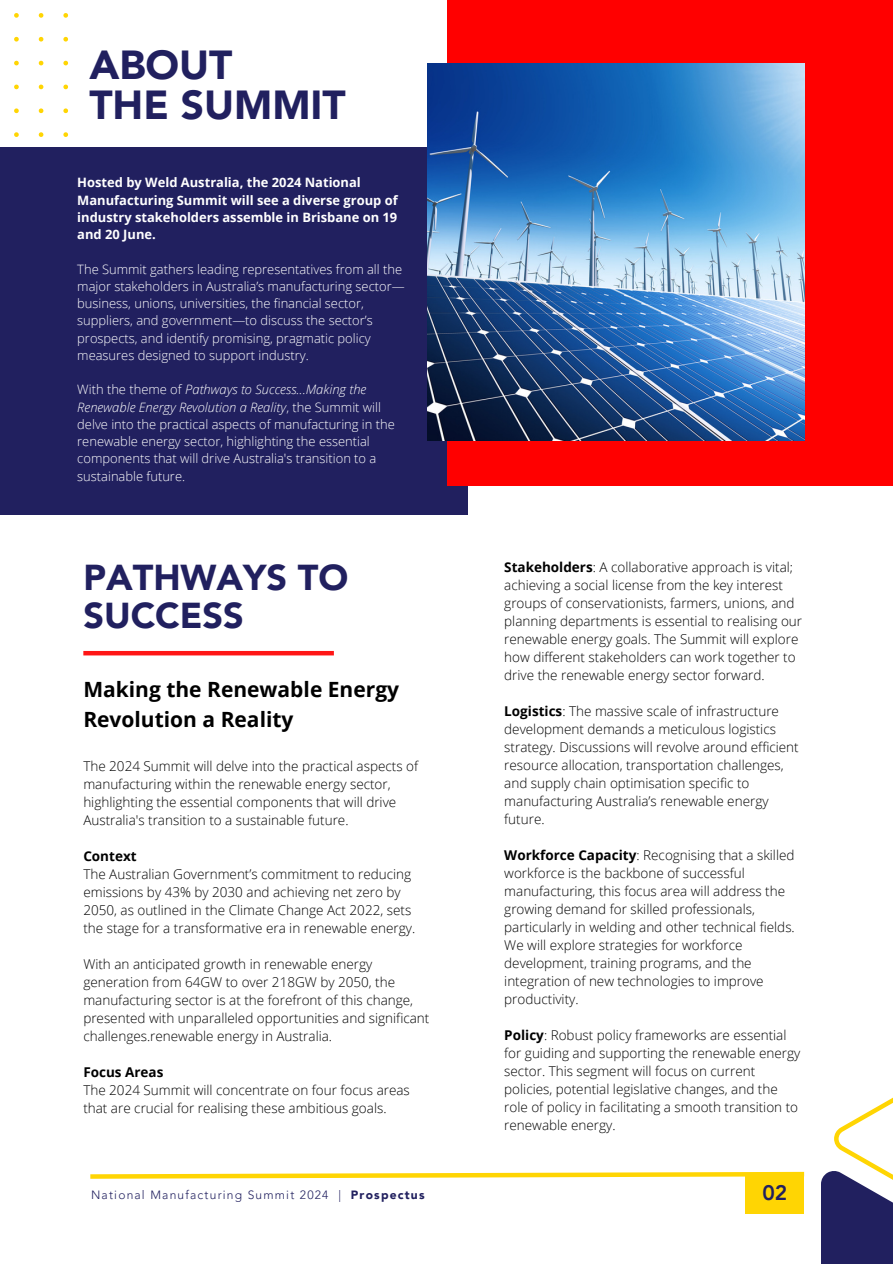
<style>
.page{position:relative;width:893px;height:1264px;background:#fff}
.page>*{position:absolute;margin:0;border:0;box-sizing:border-box;transform-origin:0 0}
.t1{font:900 40.5px "Avenir LT Pro";color:#21205f}
.t2{font:900 36px/38.2px "Avenir LT Pro";color:#21205f}
.t3{font:700 21px/29.2px "Open Sans";color:#000}
.t4{font:800 21px "Avenir LT Pro";color:#21205f}
.t5{font:300 13.5px/18px "Open Sans";color:#000}
.t6{font:700 13.5px "Open Sans";color:#000}
.t7{font:300 12.9px/17.2px "Open Sans";color:#fff}
.t8{font:700 12.9px/17.2px "Open Sans";color:#fff}
.t9{font:300 12px "Avenir LT Pro";letter-spacing:.1em;color:#21205f}
.s1{font-style:italic}
.s2{font-weight:700}
.s3{font-weight:900}
</style>
<div class="page">
<div style="left:820px;top:1170px;width:72px;height:93px;background:#21205f"></div>
<svg style="left:90px;top:1171px;width:715px;height:8px"></svg>
<div style="left:745px;top:1175px;width:59px;height:38px;background:#ffd503"></div>
<svg style="left:834px;top:1098px;width:58px;height:104px"></svg>
<div style="left:0;top:147px;width:467px;height:367px;background:#21205f"></div>
<div style="left:447px;top:0;width:445px;height:486px;background:#f00"></div>
<img style="left:427px;top:64px;width:377px;height:376px">
<svg style="left:14px;top:13px;width:54px;height:124px"></svg>
<hr style="left:83px;top:651px;width:251px;height:4px;background:#ff1616">
<p class="t1" style="left:89px;top:49px;width:145px">ABOUT</p>
<p class="t1" style="left:89px;top:88px;width:258px">THE SUMMIT</p>
<p class="t8" style="left:77px;top:174px;width:322px">Hosted by Weld Australia, the 2024 National Manufacturing Summit will see a diverse group of industry stakeholders assemble in Brisbane on 19 and 20 June.</p>
<p class="t7" style="left:77px;top:260px;width:329px">The Summit gathers leading representatives from all the major stakeholders in Australia’s manufacturing sector— business, unions, universities, the financial sector, suppliers, and government—to discuss the sector’s prospects, and identify promising, pragmatic policy measures designed to support industry.</p>
<p class="t7" style="left:77px;top:381px;width:319px">With the theme of <span class="s1">Pathways to Success...Making the Renewable Energy Revolution a Reality</span>, the Summit will delve into the practical aspects of manufacturing in the renewable energy sector, highlighting the essential components that will drive Australia's transition to a sustainable future.</p>
<p class="t2" style="left:83px;top:562px;width:267px">PATHWAYS TO<br>SUCCESS</p>
<p class="t3" style="left:83px;top:674px;width:317px">Making the Renewable Energy<br>Revolution a Reality</p>
<p class="t5" style="left:83px;top:756px;width:336px">The 2024 Summit will delve into the practical aspects of manufacturing within the renewable energy sector, highlighting the essential components that will drive Australia's transition to a sustainable future.</p>
<p class="t6" style="left:83px;top:846px;width:55px">Context</p>
<p class="t5" style="left:83px;top:864px;width:333px">The Australian Government’s commitment to reducing emissions by 43% by 2030 and achieving net zero by 2050, as outlined in the Climate Change Act 2022, sets the stage for a transformative era in renewable energy.</p>
<p class="t5" style="left:83px;top:954px;width:347px">With an anticipated growth in renewable energy generation from 64GW to over 218GW by 2050, the manufacturing sector is at the forefront of this change, presented with unparalleled opportunities and significant challenges.renewable energy in Australia.</p>
<p class="t6" style="left:83px;top:1062px;width:82px">Focus Areas</p>
<p class="t5" style="left:83px;top:1080px;width:328px">The 2024 Summit will concentrate on four focus areas that are crucial for realising these ambitious goals.</p>
<p class="t5" style="left:504px;top:557px;width:299px"><span class="s2">Stakeholders</span>: A collaborative approach is vital; achieving a social license from the key interest groups of conservationists, farmers, unions, and planning departments is essential to realising our renewable energy goals. The Summit will explore how different stakeholders can work together to drive the renewable energy sector forward.</p>
<p class="t5" style="left:504px;top:701px;width:296px"><span class="s2">Logistics</span>: The massive scale of infrastructure development demands a meticulous logistics strategy. Discussions will revolve around efficient resource allocation, transportation challenges, and supply chain optimisation specific to manufacturing Australia’s renewable energy future.</p>
<p class="t5" style="left:504px;top:845px;width:292px"><span class="s2">Workforce Capacity</span>: Recognising that a skilled workforce is the backbone of successful manufacturing, this focus area will address the growing demand for skilled professionals, particularly in welding and other technical fields.<br>We will explore strategies for workforce development, training programs, and the integration of new technologies to improve productivity.</p>
<p class="t5" style="left:504px;top:1025px;width:297px"><span class="s2">Policy</span>: Robust policy frameworks are essential for guiding and supporting the renewable energy sector. This segment will focus on current policies, potential legislative changes, and the role of policy in facilitating a smooth transition to renewable energy.</p>
<p class="t9" style="left:91px;top:1189px;width:335px">National Manufacturing Summit 2024 | <span class="s3">Prospectus</span></p>
<p class="t4" style="left:762px;top:1184px;width:26px">02</p>
</div>
